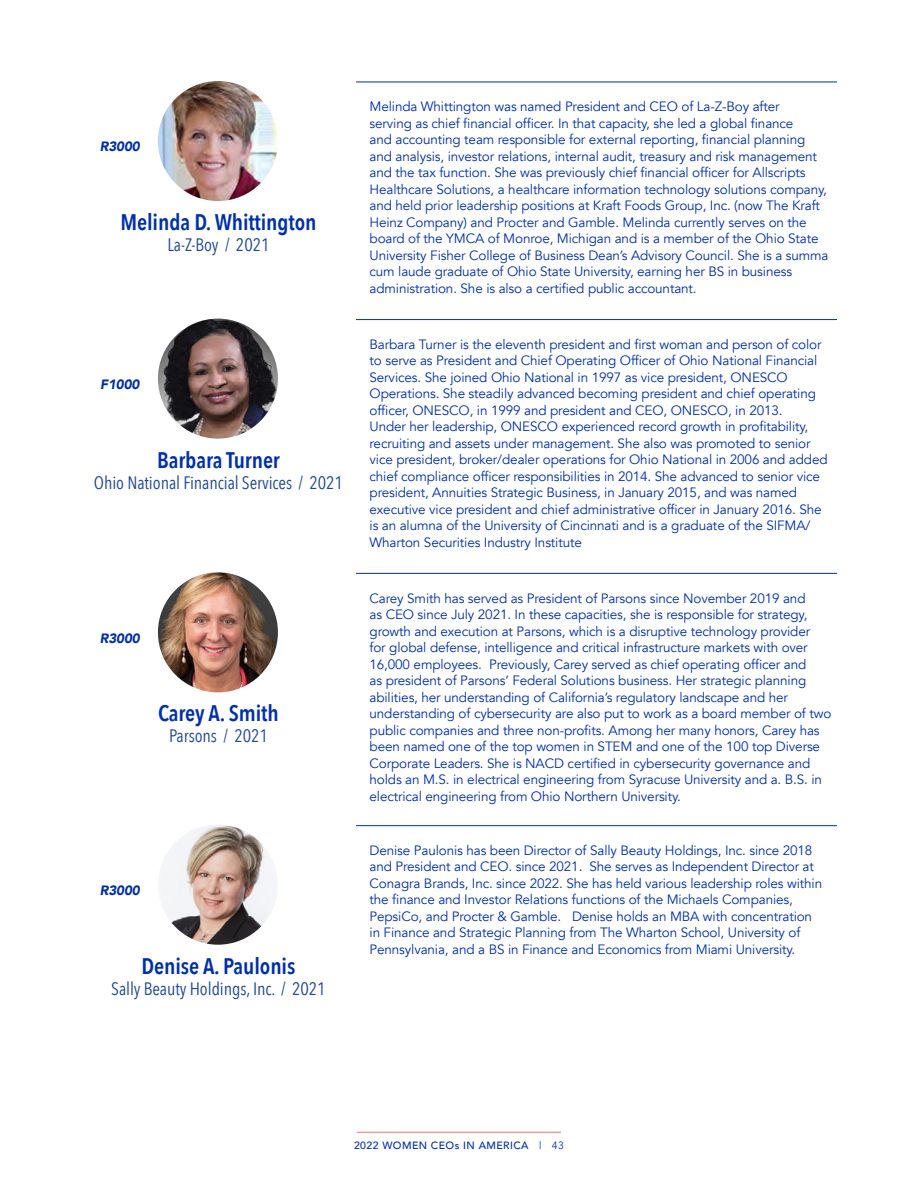
<style>
.page{position:relative;width:918px;height:1188px;background:#fff}
.page>*{position:absolute;margin:0;border:0;box-sizing:border-box;transform-origin:0 0}
.t1{font:600 22.5px "Avenir Next Condensed";letter-spacing:-.005em;color:#002fac}
.t2{font:18px "Avenir Next Condensed";letter-spacing:-.005em;color:#1d4696}
.Bio{font:13.5px/16.5px "Avenir";letter-spacing:-.01em;color:#002fac}
.Bio-2{font:italic 900 13.5px "Avenir";letter-spacing:-.01em;color:#002fac}
.t3{font:500 10.5px "Avenir";letter-spacing:.04em;color:#002fac}
.s1{font-weight:400}
</style>
<div class="page">
<hr style="left:357px;top:1132px;width:204px;height:1px;background:#ff6f61">
<hr style="left:356px;top:82px;width:481px;height:1px;background:#002fac">
<img style="left:158px;top:81px;width:120px;height:120px;border-radius:60px">
<hr style="left:356px;top:319px;width:481px;height:1px;background:#002fac">
<img style="left:158px;top:319px;width:120px;height:120px;border-radius:60px">
<hr style="left:356px;top:825px;width:481px;height:1px;background:#002fac">
<img style="left:158px;top:825px;width:120px;height:120px;border-radius:60px">
<hr style="left:356px;top:573px;width:481px;height:1px;background:#002fac">
<img style="left:158px;top:572px;width:120px;height:120px;border-radius:60px">
<p class="Bio-2" style="left:100px;top:136px;width:42px">R3000</p>
<p class="t1" style="left:120px;top:203px;width:198px">Melinda D. Whittington</p>
<p class="t2" style="left:168px;top:229px;width:104px">La-Z-Boy / 2021</p>
<p class="Bio-2" style="left:100px;top:373px;width:41px">F1000</p>
<p class="t1" style="left:157px;top:440px;width:124px">Barbara Turner</p>
<p class="t2" style="left:94px;top:467px;width:251px">Ohio National Financial Services / 2021</p>
<p class="Bio-2" style="left:100px;top:627px;width:42px">R3000</p>
<p class="t1" style="left:158px;top:694px;width:122px">Carey A. Smith</p>
<p class="t2" style="left:169px;top:721px;width:100px">Parsons / 2021</p>
<p class="Bio-2" style="left:100px;top:879px;width:42px">R3000</p>
<p class="t1" style="left:142px;top:946px;width:155px">Denise A. Paulonis</p>
<p class="t2" style="left:111px;top:973px;width:216px">Sally Beauty Holdings, Inc. / 2021</p>
<p class="Bio" style="left:370px;top:99px;width:461px">Melinda Whittington was named President and CEO of La-Z-Boy after<br>serving as chief financial officer. In that capacity, she led a global finance<br>and accounting team responsible for external reporting, financial planning and analysis, investor relations, internal audit, treasury and risk management and the tax function. She was previously chief financial officer for Allscripts Healthcare Solutions, a healthcare information technology solutions company, and held prior leadership positions at Kraft Foods Group, Inc. (now The Kraft Heinz Company) and Procter and Gamble. Melinda currently serves on the board of the YMCA of Monroe, Michigan and is a member of the Ohio State University Fisher College of Business Dean’s Advisory Council. She is a summa cum laude graduate of Ohio State University, earning her BS in business administration. She is also a certified public accountant.</p>
<p class="Bio" style="left:370px;top:336px;width:460px">Barbara Turner is the eleventh president and first woman and person of color to serve as President and Chief Operating Officer of Ohio National Financial Services. She joined Ohio National in 1997 as vice president, ONESCO Operations. She steadily advanced becoming president and chief operating officer, ONESCO, in 1999 and president and CEO, ONESCO, in 2013.<br>Under her leadership, ONESCO experienced record growth in profitability, recruiting and assets under management. She also was promoted to senior vice president, broker/dealer operations for Ohio National in 2006 and added chief compliance officer responsibilities in 2014. She advanced to senior vice president, Annuities Strategic Business, in January 2015, and was named executive vice president and chief administrative officer in January 2016. She is an alumna of the University of Cincinnati and is a graduate of the SIFMA/ Wharton Securities Industry Institute</p>
<p class="Bio" style="left:370px;top:590px;width:463px">Carey Smith has served as President of Parsons since November 2019 and<br>as CEO since July 2021. In these capacities, she is responsible for strategy, growth and execution at Parsons, which is a disruptive technology provider<br>for global defense, intelligence and critical infrastructure markets with over 16,000 employees. Previously, Carey served as chief operating officer and<br>as president of Parsons’ Federal Solutions business. Her strategic planning abilities, her understanding of California’s regulatory landscape and her understanding of cybersecurity are also put to work as a board member of two public companies and three non-profits. Among her many honors, Carey has been named one of the top women in STEM and one of the 100 top Diverse Corporate Leaders. She is NACD certified in cybersecurity governance and holds an M.S. in electrical engineering from Syracuse University and a. B.S. in electrical engineering from Ohio Northern University.</p>
<p class="Bio" style="left:370px;top:842px;width:454px">Denise Paulonis has been Director of Sally Beauty Holdings, Inc. since 2018 and President and CEO. since 2021. She serves as Independent Director at Conagra Brands, Inc. since 2022. She has held various leadership roles within the finance and Investor Relations functions of the Michaels Companies, PepsiCo, and Procter &amp; Gamble. Denise holds an MBA with concentration in Finance and Strategic Planning from The Wharton School, University of Pennsylvania, and a BS in Finance and Economics from Miami University.</p>
<p class="t3" style="left:354px;top:1136px;width:211px">2022 WOMEN CEOs IN AMERICA <span class="s1">| 43</span></p>
</div>
